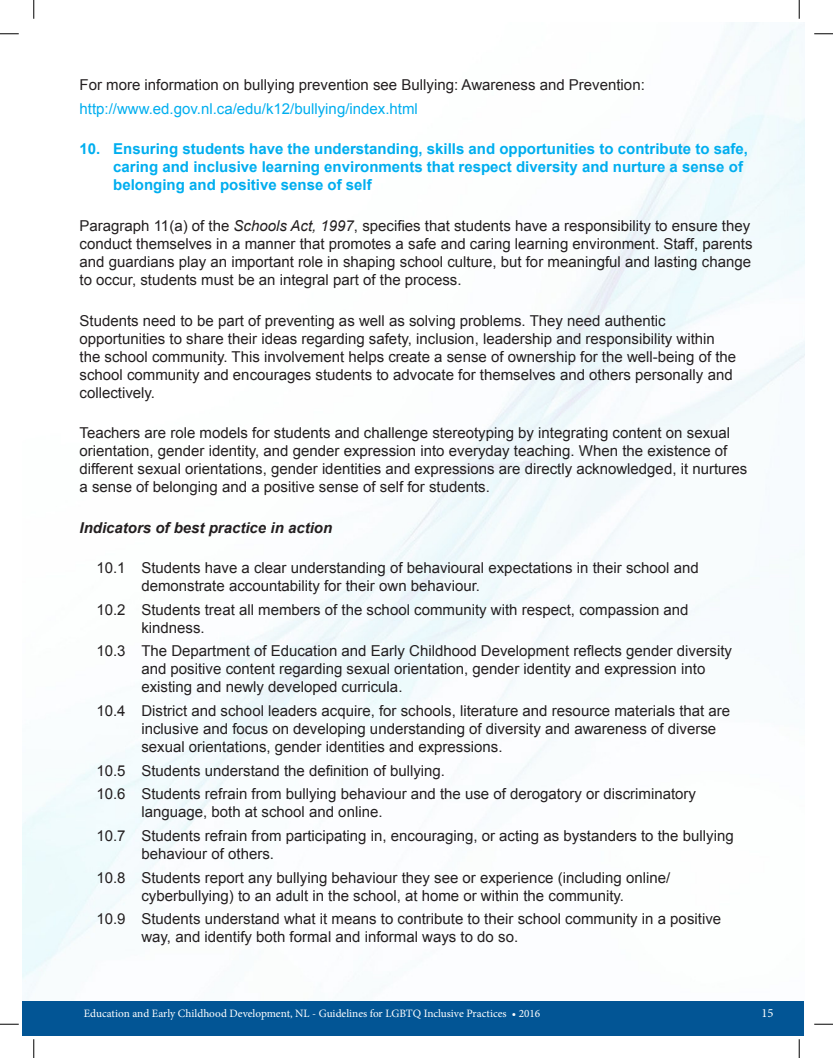
<style>
.page{position:relative;width:833px;height:1058px;background:#fff}
.page>*{position:absolute;margin:0;border:0;box-sizing:border-box;transform-origin:0 0}
.t1{font:15px/18px "Arial";color:#231f20}
.t2{font:700 15px/18px "Arial";color:#00aeef}
.t3{font:15px "Arial";color:#00aeef}
.t4{font:italic 700 15px "Arial";color:#231f20}
.t5{font:12.5px "Minion Pro";color:#fff}
.t6{font:11.25px "Minion Pro";color:#fff}
.s1{font-style:italic}
</style>
<div class="page">
<div style="left:23px;top:1000px;width:781px;height:35px;background:#025595"></div>
<svg style="left:0;top:33px;width:19px;height:2px"></svg>
<svg style="left:814px;top:33px;width:19px;height:2px"></svg>
<svg style="left:0;top:1023px;width:19px;height:2px"></svg>
<svg style="left:814px;top:1023px;width:19px;height:2px"></svg>
<svg style="left:33px;top:0;width:2px;height:19px"></svg>
<svg style="left:33px;top:1039px;width:2px;height:19px"></svg>
<svg style="left:798px;top:0;width:2px;height:19px"></svg>
<svg style="left:798px;top:1039px;width:2px;height:19px"></svg>
<p class="t1" style="left:79px;top:76px;width:567px">For more information on bullying prevention see Bullying: Awareness and Prevention:</p>
<p class="t3" style="left:79px;top:99px;width:340px">http://www.ed.gov.nl.ca/edu/k12/bullying/index.html</p>
<p class="t2" style="left:113px;top:141px;width:636px;text-indent:-34px">10. Ensuring students have the understanding, skills and opportunities to contribute to safe, caring and inclusive learning environments that respect diversity and nurture a sense of belonging and positive sense of self</p>
<p class="t1" style="left:79px;top:217px;width:674px">Paragraph 11(a) of the <span class="s1">Schools Act, 1997</span>, specifies that students have a responsibility to ensure they conduct themselves in a manner that promotes a safe and caring learning environment. Staff, parents and guardians play an important role in shaping school culture, but for meaningful and lasting change to occur, students must be an integral part of the process.</p>
<p class="t1" style="left:79px;top:311px;width:658px">Students need to be part of preventing as well as solving problems. They need authentic opportunities to share their ideas regarding safety, inclusion, leadership and responsibility within the school community. This involvement helps create a sense of ownership for the well-being of the school community and encourages students to advocate for themselves and others personally and collectively.</p>
<p class="t1" style="left:79px;top:424px;width:669px">Teachers are role models for students and challenge stereotyping by integrating content on sexual orientation, gender identity, and gender expression into everyday teaching. When the existence of different sexual orientations, gender identities and expressions are directly acknowledged, it nurtures a sense of belonging and a positive sense of self for students.</p>
<p class="t4" style="left:79px;top:517px;width:254px">Indicators of best practice in action</p>
<p class="t1" style="left:141px;top:559px;width:558px;text-indent:-45px">10.1 Students have a clear understanding of behavioural expectations in their school and demonstrate accountability for their own behaviour.</p>
<p class="t1" style="left:141px;top:600px;width:548px;text-indent:-45px">10.2 Students treat all members of the school community with respect, compassion and kindness.</p>
<p class="t1" style="left:141px;top:642px;width:592px;text-indent:-45px">10.3 The Department of Education and Early Childhood Development reflects gender diversity and positive content regarding sexual orientation, gender identity and expression into existing and newly developed curricula.</p>
<p class="t1" style="left:141px;top:702px;width:590px;text-indent:-45px">10.4 District and school leaders acquire, for schools, literature and resource materials that are inclusive and focus on developing understanding of diversity and awareness of diverse sexual orientations, gender identities and expressions.</p>
<p class="t1" style="left:96px;top:761px;width:350px">10.5 Students understand the definition of bullying.</p>
<p class="t1" style="left:141px;top:785px;width:556px;text-indent:-45px">10.6 Students refrain from bullying behaviour and the use of derogatory or discriminatory language, both at school and online.</p>
<p class="t1" style="left:141px;top:826px;width:593px;text-indent:-45px">10.7 Students refrain from participating in, encouraging, or acting as bystanders to the bullying behaviour of others.</p>
<p class="t1" style="left:96px;top:868px;width:575px;text-align:center">10.8 Students report any bullying behaviour they see or experience (including online/ cyberbullying) to an adult in the school, at home or within the community.</p>
<p class="t1" style="left:141px;top:910px;width:581px;text-indent:-45px">10.9 Students understand what it means to contribute to their school community in a positive way, and identify both formal and informal ways to do so.</p>
<p class="t6" style="left:84px;top:1005px;width:458px">Education and Early Childhood Development, NL - Guidelines for LGBTQ Inclusive Practices • 2016</p>
<p class="t5" style="left:761px;top:1004px;width:13px">15</p>
</div>
